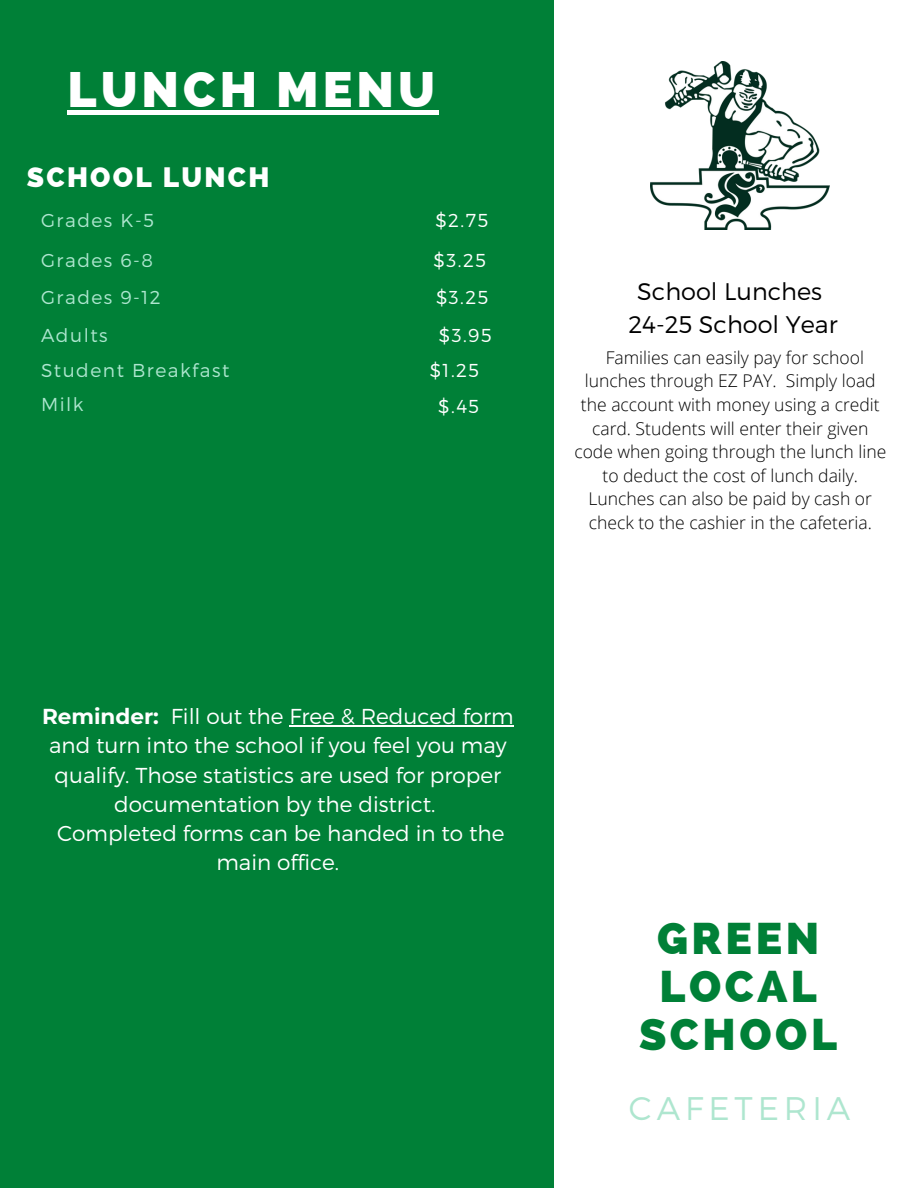
<style>
.page{position:relative;width:918px;height:1188px;background:#fff}
.page>*{position:absolute;margin:0;border:0;box-sizing:border-box;transform-origin:0 0}
.t1{font:800 49.8px "Raleway";letter-spacing:.08em;color:#fff}
.t2{font:800 44.4px/48.3px "Raleway";letter-spacing:.08em;color:#008037;text-align:center}
.t3{font:300 32.7px "Montserrat";letter-spacing:.15em;color:#aee6cf}
.t4{font:800 28.05px "Raleway";letter-spacing:.08em;color:#fff}
.t5{font:300 24px/32.7px "Montserrat";color:#000;text-align:center}
.t6{font:300 21.6px/29.2px "Montserrat";color:#fff;text-align:center}
.t7{font:300 18.75px "Montserrat";letter-spacing:.08em;color:#aee6cf}
.t8{font:300 18.75px "Montserrat";letter-spacing:.08em;color:#fff}
.t9{font:300 17.55px/23.7px "Open Sans";color:#000;text-align:center}
.s1{font-weight:700}
</style>
<div class="page">
<div style="left:0;top:0;width:554px;height:1188px;background:#008037"></div>
<img style="left:650px;top:61px;width:179px;height:169px">
<div style="left:68px;top:110px;width:371px;height:5px;background:#fff"></div>
<hr style="left:289px;top:725px;width:225px;height:1px;background:#fff">
<p class="t1" style="left:68px;top:60px;width:369px">LUNCH MENU</p>
<h4 class="t4" style="left:27px;top:161px;width:244px">SCHOOL LUNCH</h4>
<p class="t7" style="left:41px;top:208px;width:114px">Grades K-5</p>
<p class="t8" style="left:435px;top:208px;width:54px">$2.75</p>
<p class="t7" style="left:41px;top:248px;width:114px">Grades 6-8</p>
<p class="t8" style="left:434px;top:248px;width:54px">$3.25</p>
<p class="t7" style="left:41px;top:285px;width:121px">Grades 9-12</p>
<p class="t8" style="left:436px;top:285px;width:54px">$3.25</p>
<p class="t7" style="left:41px;top:323px;width:68px">Adults</p>
<p class="t8" style="left:439px;top:323px;width:54px">$3.95</p>
<p class="t7" style="left:41px;top:358px;width:190px">Student Breakfast</p>
<h6 class="t8" style="left:430px;top:358px;width:51px">$1.25</h6>
<p class="t7" style="left:41px;top:392px;width:44px">Milk</p>
<h5 class="t8" style="left:438px;top:394px;width:42px">$.45</h5>
<p class="t5" style="left:628px;top:274px;width:211px">School Lunches<br>24-25 School Year</p>
<h3 class="t9" style="left:574px;top:345px;width:313px">Families can easily pay for school lunches through EZ PAY. Simply load the account with money using a credit card. Students will enter their given code when going through the lunch line to deduct the cost of lunch daily.<br>Lunches can also be paid by cash or check to the cashier in the cafeteria.</h3>
<h2 class="t6" style="left:42px;top:701px;width:473px"><span class="s1">Reminder:</span> Fill out the Free &amp; Reduced form and turn into the school if you feel you may qualify. Those statistics are used for proper documentation by the district.<br>Completed forms can be handed in to the main office.</h2>
<p class="t2" style="left:639px;top:914px;width:200px">GREEN<br>LOCAL<br>SCHOOL</p>
<p class="t3" style="left:629px;top:1087px;width:223px">CAFETERIA</p>
</div>
